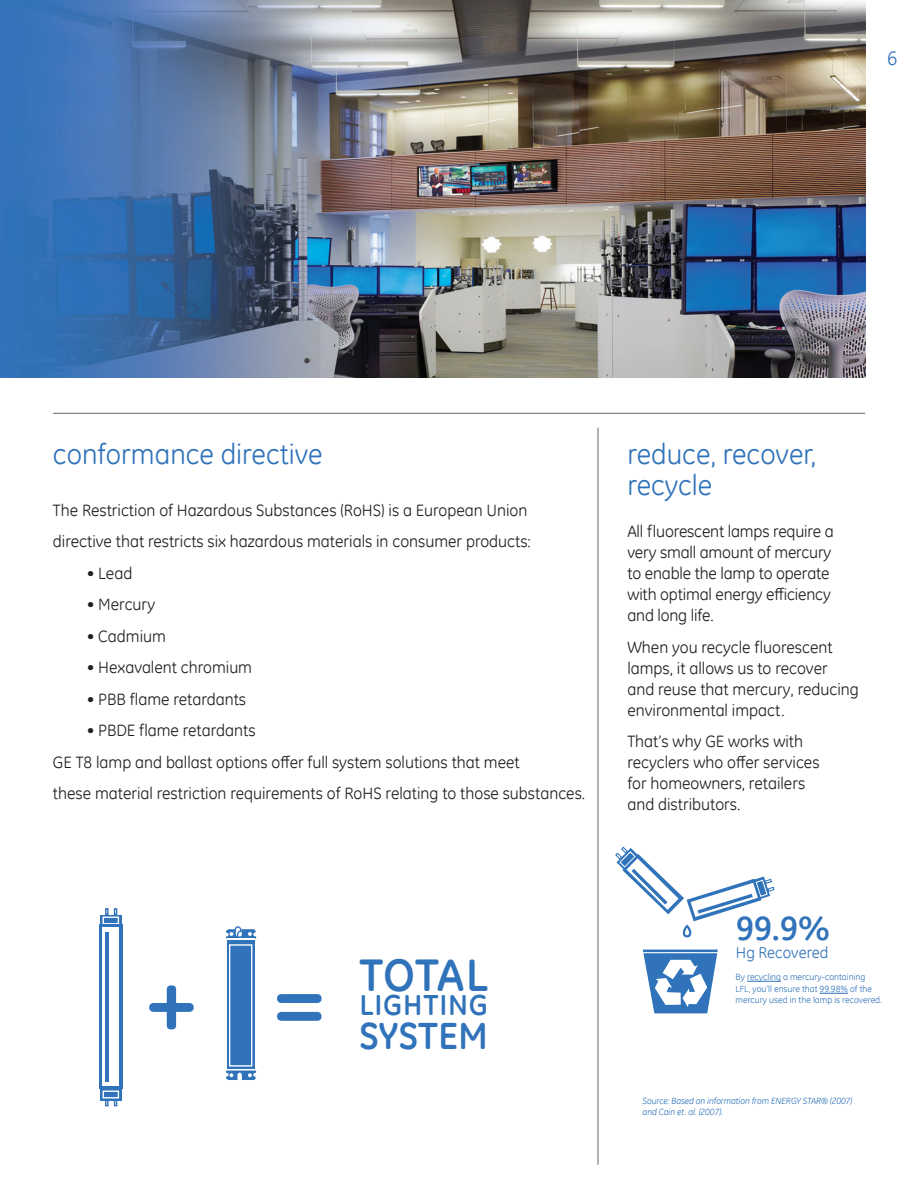
<style>
.page{position:relative;width:918px;height:1188px;background:#fff}
.page>*{position:absolute;margin:0;border:0;box-sizing:border-box;transform-origin:0 0}
.t1{font:700 45.9px "GE Inspira";color:#3073ba}
.t2{font:700 37.95px "GE Inspira";color:#3073ba}
.t3{font:700 33.75px "GE Inspira";color:#3073ba}
.t4{font:700 29.1px "GE Inspira";letter-spacing:.03em;color:#3073ba}
.t5{font:28.5px/31.5px "GE Inspira";color:#3073ba}
.t6{font:19.5px "GE Inspira";color:#3073ba}
.t7{font:16.5px/21px "GE Inspira";color:#231f20}
.t8{font:15.75px "GE Inspira";color:#3073ba}
.t9{font:9px/11.6px "GE Inspira";color:#3073ba}
.t10{font:italic 9px/10.5px "GE Inspira";letter-spacing:-.01em;color:#3073ba}
.s1{font-size:90px}
</style>
<div class="page">
<img style="left:0;top:0;width:865px;height:377px">
<hr style="left:53px;top:413px;width:812px;height:1px;background:#808285">
<svg style="left:101px;top:915px;width:21px;height:9px"></svg>
<svg style="left:101px;top:1089px;width:21px;height:12px"></svg>
<div style="left:103px;top:917px;width:16px;height:7px;border:1px solid #fff"></div>
<div style="left:103px;top:1091px;width:16px;height:7px;border:1px solid #fff"></div>
<svg style="left:105px;top:1100px;width:12px;height:6px"></svg>
<svg style="left:105px;top:908px;width:12px;height:7px"></svg>
<div style="left:99px;top:924px;width:24px;height:165px;background:linear-gradient(to right,#3073ba,#3073ba)"></div>
<div style="left:103px;top:927px;width:16px;height:158px;background:#fff"></div>
<hr style="left:105px;top:932px;width:4px;height:149px;background:#3073ba">
<div style="left:227px;top:940px;width:28px;height:129px;background:#3073ba"></div>
<svg style="left:226px;top:1071px;width:31px;height:9px"></svg>
<div style="left:229px;top:944px;width:23px;height:123px;border:1px solid #fff"></div>
<svg style="left:226px;top:926px;width:31px;height:13px"></svg>
<svg style="left:615px;top:846px;width:160px;height:92px"></svg>
<svg style="left:643px;top:950px;width:75px;height:63px"></svg>
<hr style="left:747px;top:981px;width:34px;height:1px;background:#3073ba">
<svg style="left:820px;top:993px;width:28px;height:1px"></svg>
<hr style="left:597px;top:428px;width:2px;height:737px;background:#808285">
<p class="t6" style="left:887px;top:45px;width:12px">6</p>
<h3 class="t5" style="left:53px;top:437px;width:271px">conformance directive</h3>
<h3 class="t5" style="left:627px;top:437px;width:190px">reduce, recover, recycle</h3>
<p class="t7" style="left:627px;top:520px;width:208px">All fluorescent lamps require a very small amount of mercury to enable the lamp to operate with optimal energy efficiency and long life.</p>
<p class="t7" style="left:627px;top:636px;width:233px">When you recycle fluorescent lamps, it allows us to recover<br>and reuse that mercury, reducing environmental impact.</p>
<p class="t7" style="left:627px;top:730px;width:194px">That’s why GE works with recyclers who offer services for homeowners, retailers and distributors.</p>
<p class="t7" style="left:53px;top:494px;width:479px;line-height:31.5px">The Restriction of Hazardous Substances (RoHS) is a European Union directive that restricts six hazardous materials in consumer products:</p>
<p class="t7" style="left:87px;top:562px;width:47px">• Lead</p>
<p class="t7" style="left:87px;top:594px;width:70px">• Mercury</p>
<p class="t7" style="left:87px;top:625px;width:81px">• Cadmium</p>
<p class="t7" style="left:87px;top:657px;width:167px">• Hexavalent chromium</p>
<p class="t7" style="left:87px;top:688px;width:161px">• PBB flame retardants</p>
<p class="t7" style="left:53px;top:715px;width:534px;line-height:31.5px;text-indent:34px">• PBDE flame retardants<br>GE T8 lamp and ballast options offer full system solutions that meet<br>these material restriction requirements of RoHS relating to those substances.</p>
<h1 class="t1" style="left:145px;top:945px;width:345px"><span class="s1">+ =</span> TOTAL</h1>
<h3 class="t4" style="left:359px;top:987px;width:130px">LIGHTING</h3>
<h2 class="t2" style="left:359px;top:1011px;width:130px">SYSTE M</h2>
<h3 class="t3" style="left:736px;top:907px;width:96px">99.9%</h3>
<p class="t8" style="left:736px;top:943px;width:94px">Hg Recovered</p>
<p class="t9" style="left:736px;top:971px;width:148px">By recycling a mercury-containing<br>LFL, you’ll ensure that 99.98% of the mercury used in the lamp is recovered.</p>
<p class="t10" style="left:643px;top:1096px;width:211px">Source: Based on information from ENERGY STAR® (2007) and Cain et. al. (2007).</p>
</div>
